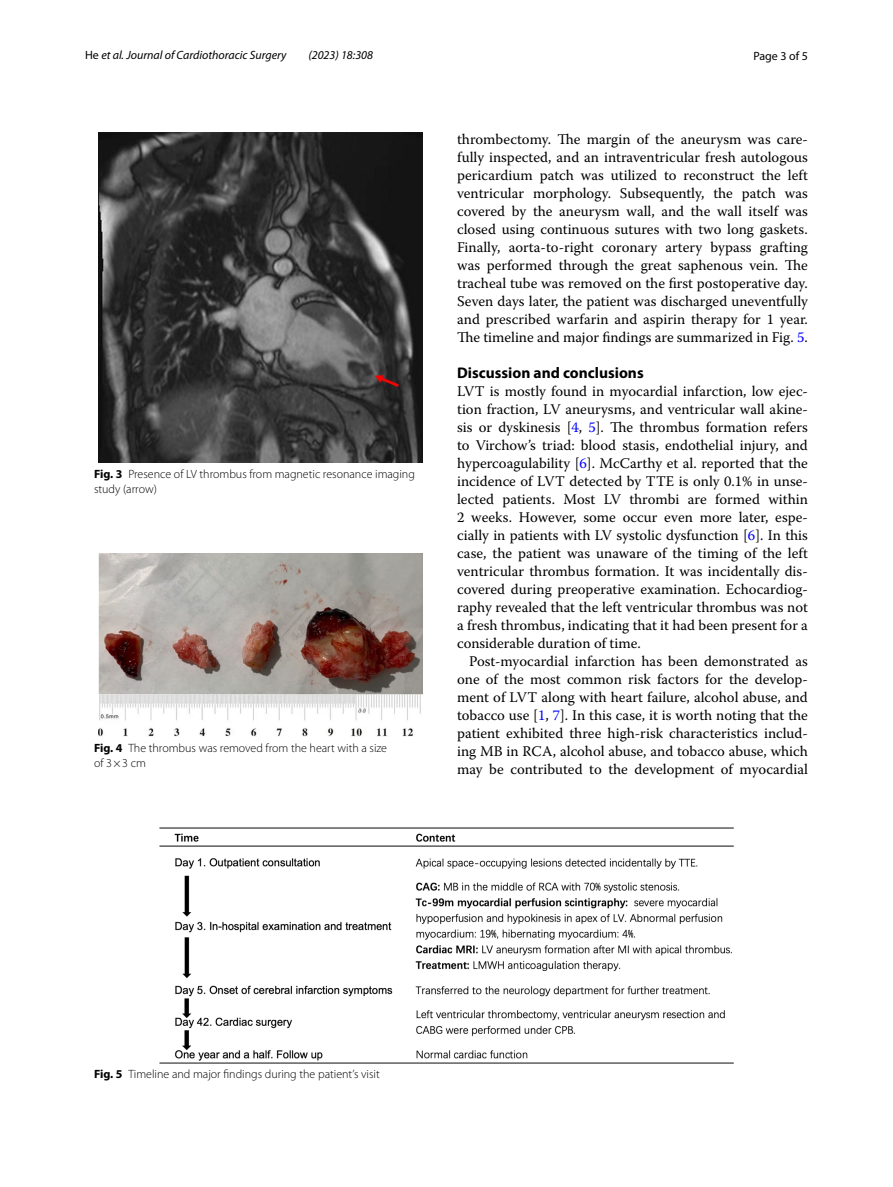
<style>
.page{position:relative;width:893px;height:1187px;background:#fff}
.page>*{position:absolute;margin:0;border:0;box-sizing:border-box;transform-origin:0 0}
.t1{font:700 15.45px "Myriad Pro";color:#000}
.t2{font:14.7px/18px "Warnock Pro";color:#000;text-align:justify}
.t3{font:300 12px/15px "Myriad Pro";color:#000}
.t4{font:italic 12px "Myriad Pro";color:#000}
.t5{font:12px "Myriad Pro";color:#000}
.s1{font-style:normal}
.s2{font-weight:700}
.s3{color:#00f}
</style>
<div class="page">
<img style="left:99px;top:133px;width:323px;height:329px">
<img style="left:99px;top:553px;width:323px;height:183px">
<img style="left:159px;top:827px;width:574px;height:234px">
<p class="t4" style="left:85px;top:48px;width:203px"><span class="s1">He</span> et al. Journal of Cardiothoracic Surgery</p>
<p class="t4" style="left:308px;top:48px;width:66px">(2023) 18:308</p>
<p class="t5" style="left:753px;top:48px;width:56px">Page 3 of 5</p>
<p class="t3" style="left:94px;top:466px;width:322px"><span class="s2">Fig. 3</span> Presence of LV thrombus from magnetic resonance imaging study (arrow)</p>
<p class="t3" style="left:94px;top:740px;width:295px"><span class="s2">Fig. 4</span> The thrombus was removed from the heart with a size of3×3cm</p>
<p class="t2" style="left:457px;top:130px;width:352px">thrombectomy. The margin of the aneurysm was care&shy;fully inspected, and an intraventricular fresh autologous pericardium patch was utilized to reconstruct the left ventricular morphology. Subsequently, the patch was covered by the aneurysm wall, and the wall itself was closed using continuous sutures with two long gaskets.<br>Finally, aorta-to-right coronary artery bypass grafting was performed through the great saphenous vein. The tracheal tube was removed on the first postoperative day.<br>Seven days later, the patient was discharged uneventfully and prescribed warfarin and aspirin therapy for 1 year.<br>The timeline and major findings are summarized in Fig. <span class="s3">5</span>.</p>
<p class="t1" style="left:457px;top:362px;width:188px">Discussion and conclusions</p>
<p class="t2" style="left:457px;top:382px;width:352px">LVT is mostly found in myocardial infarction, low ejec&shy;tion fraction, LV aneurysms, and ventricular wall akine&shy;sis or dyskinesis [<span class="s3">4</span>, <span class="s3">5</span>]. The thrombus formation refers to Virchow’s triad: blood stasis, endothelial injury, and hypercoagulability [<span class="s3">6</span>]. McCarthy et al. reported that the incidence of LVT detected by TTE is only 0.1% in unse&shy;lected patients. Most LV thrombi are formed within 2 weeks. However, some occur even more later, espe&shy;cially in patients with LV systolic dysfunction [<span class="s3">6</span>]. In this case, the patient was unaware of the timing of the left ventricular thrombus formation. It was incidentally dis&shy;covered during preoperative examination. Echocardiog&shy;raphy revealed that the left ventricular thrombus was not a fresh thrombus, indicating that it had been present for a considerable duration of time.</p>
<p class="t2" style="left:457px;top:652px;width:352px;text-indent:12px">Post-myocardial infarction has been demonstrated as one of the most common risk factors for the develop&shy;ment of LVT along with heart failure, alcohol abuse, and tobacco use [<span class="s3">1</span>, <span class="s3">7</span>]. In this case, it is worth noting that the patient exhibited three high-risk characteristics includ&shy;ing MB in RCA, alcohol abuse, and tobacco abuse, which may be contributed to the development of myocardial</p>
<p class="t3" style="left:94px;top:1066px;width:287px"><span class="s2">Fig. 5</span> Timeline and major findings during the patient’s visit</p>
</div>
